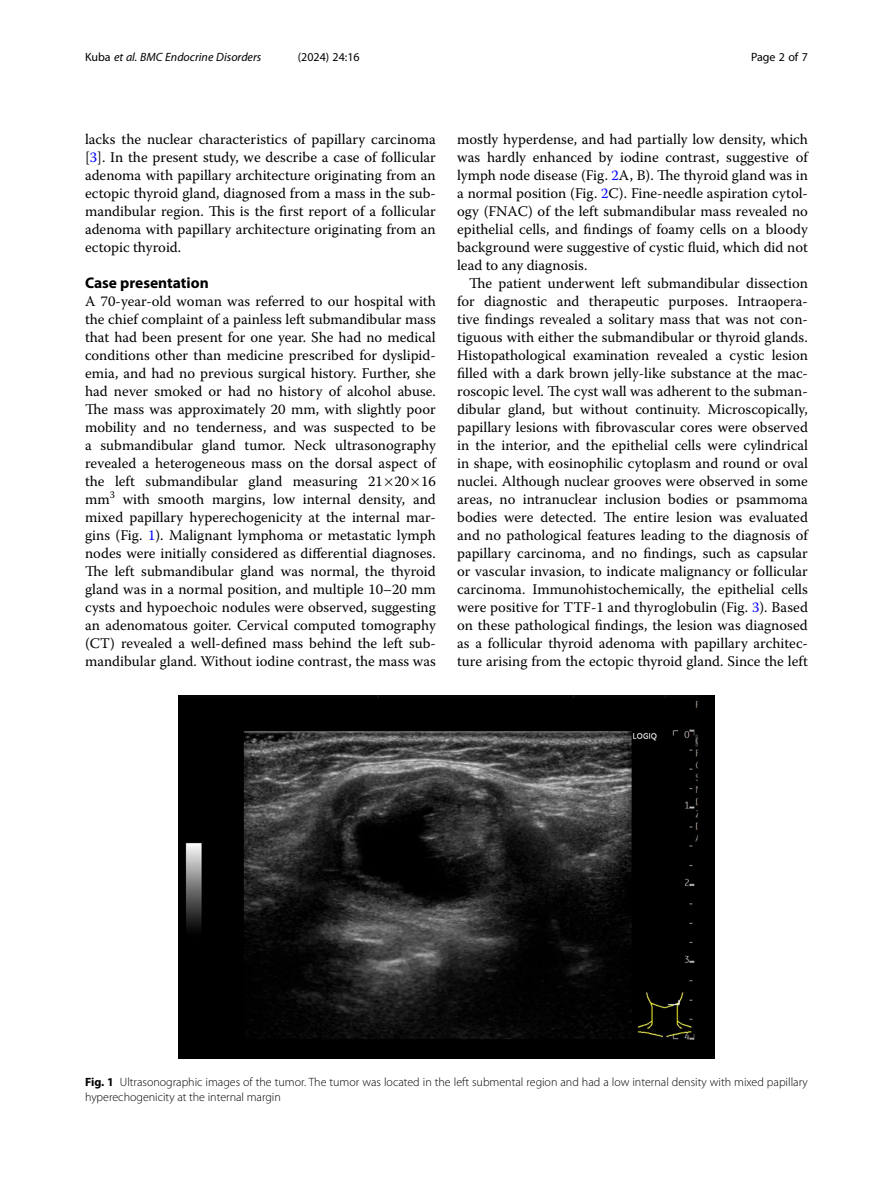
<style>
.page{position:relative;width:893px;height:1191px;background:#fff}
.page>*{position:absolute;margin:0;border:0;box-sizing:border-box;transform-origin:0 0}
.Head_1{font:700 15.45px "Myriad Pro";color:#000}
.Body_Text{font:14.7px/18px "Warnock Pro";color:#000;text-align:justify}
.Body_Text_Indent{font:14.7px/18px "Warnock Pro";color:#000;text-align:justify}
.Figure_Caption{font:300 12px/15px "Myriad Pro";color:#000}
.t1{font:italic 12px "Myriad Pro";color:#000}
.t2{font:12px "Myriad Pro";color:#000}
.s1{font-style:normal}
.s2{color:#00f}
.s3{font-weight:700}
</style>
<div class="page">
<img style="left:179px;top:696px;width:535px;height:363px">
<p class="t1" style="left:85px;top:50px;width:178px"><span class="s1">Kuba</span> et al. BMC Endocrine Disorders</p>
<p class="t2" style="left:298px;top:50px;width:63px">(2024) 24:16</p>
<p class="t2" style="left:751px;top:50px;width:58px">Page 2 of 7</p>
<p class="Body_Text" style="left:85px;top:130px;width:352px">lacks the nuclear characteristics of papillary carcinoma [<span class="s2">3</span>]. In the present study, we describe a case of follicular adenoma with papillary architecture originating from an ectopic thyroid gland, diagnosed from a mass in the sub&shy;mandibular region. This is the first report of a follicular adenoma with papillary architecture originating from an ectopic thyroid.</p>
<p class="Head_1" style="left:85px;top:273px;width:125px">Case presentation</p>
<p class="Body_Text" style="left:85px;top:292px;width:352px">A 70-year-old woman was referred to our hospital with the chief complaint of a painless left submandibular mass that had been present for one year. She had no medical conditions other than medicine prescribed for dyslipid&shy;emia, and had no previous surgical history. Further, she had never smoked or had no history of alcohol abuse.<br>The mass was approximately 20 mm, with slightly poor mobility and no tenderness, and was suspected to be a submandibular gland tumor. Neck ultrasonography revealed a heterogeneous mass on the dorsal aspect of the left submandibular gland measuring 21 20 16 mm<sup>3</sup> with smooth margins, low internal density, and mixed papillary hyperechogenicity at the internal mar&shy;gins (Fig. <span class="s2">1</span>). Malignant lymphoma or metastatic lymph nodes were initially considered as differential diagnoses.<br>The left submandibular gland was normal, the thyroid gland was in a normal position, and multiple 10–20 mm cysts and hypoechoic nodules were observed, suggesting an adenomatous goiter. Cervical computed tomography (CT) revealed a well-defined mass behind the left sub&shy;mandibular gland. Without iodine contrast, the mass was</p>
<p class="Body_Text" style="left:457px;top:130px;width:352px">mostly hyperdense, and had partially low density, which was hardly enhanced by iodine contrast, suggestive of lymph node disease (Fig. <span class="s2">2</span>A, B). The thyroid gland was in a normal position (Fig. <span class="s2">2</span>C). Fine-needle aspiration cytol&shy;ogy (FNAC) of the left submandibular mass revealed no epithelial cells, and findings of foamy cells on a bloody background were suggestive of cystic fluid, which did not lead to any diagnosis.</p>
<p class="Body_Text_Indent" style="left:457px;top:274px;width:352px;text-indent:12px">The patient underwent left submandibular dissection for diagnostic and therapeutic purposes. Intraopera&shy;tive findings revealed a solitary mass that was not con&shy;tiguous with either the submandibular or thyroid glands.<br>Histopathological examination revealed a cystic lesion filled with a dark brown jelly-like substance at the mac&shy;roscopic level. The cyst wall was adherent to the subman&shy;dibular gland, but without continuity. Microscopically, papillary lesions with fibrovascular cores were observed in the interior, and the epithelial cells were cylindrical in shape, with eosinophilic cytoplasm and round or oval nuclei. Although nuclear grooves were observed in some areas, no intranuclear inclusion bodies or psammoma bodies were detected. The entire lesion was evaluated and no pathological features leading to the diagnosis of papillary carcinoma, and no findings, such as capsular or vascular invasion, to indicate malignancy or follicular carcinoma. Immunohistochemically, the epithelial cells were positive for TTF-1 and thyroglobulin (Fig. <span class="s2">3</span>). Based on these pathological findings, the lesion was diagnosed as a follicular thyroid adenoma with papillary architec&shy;ture arising from the ectopic thyroid gland. Since the left</p>
<p class="Figure_Caption" style="left:85px;top:1074px;width:724px"><span class="s3">Fig. 1</span> Ultrasonographic images of the tumor. The tumor was located in the left submental region and had a low internal density with mixed papillary hyperechogenicity at the internal margin</p>
</div>
